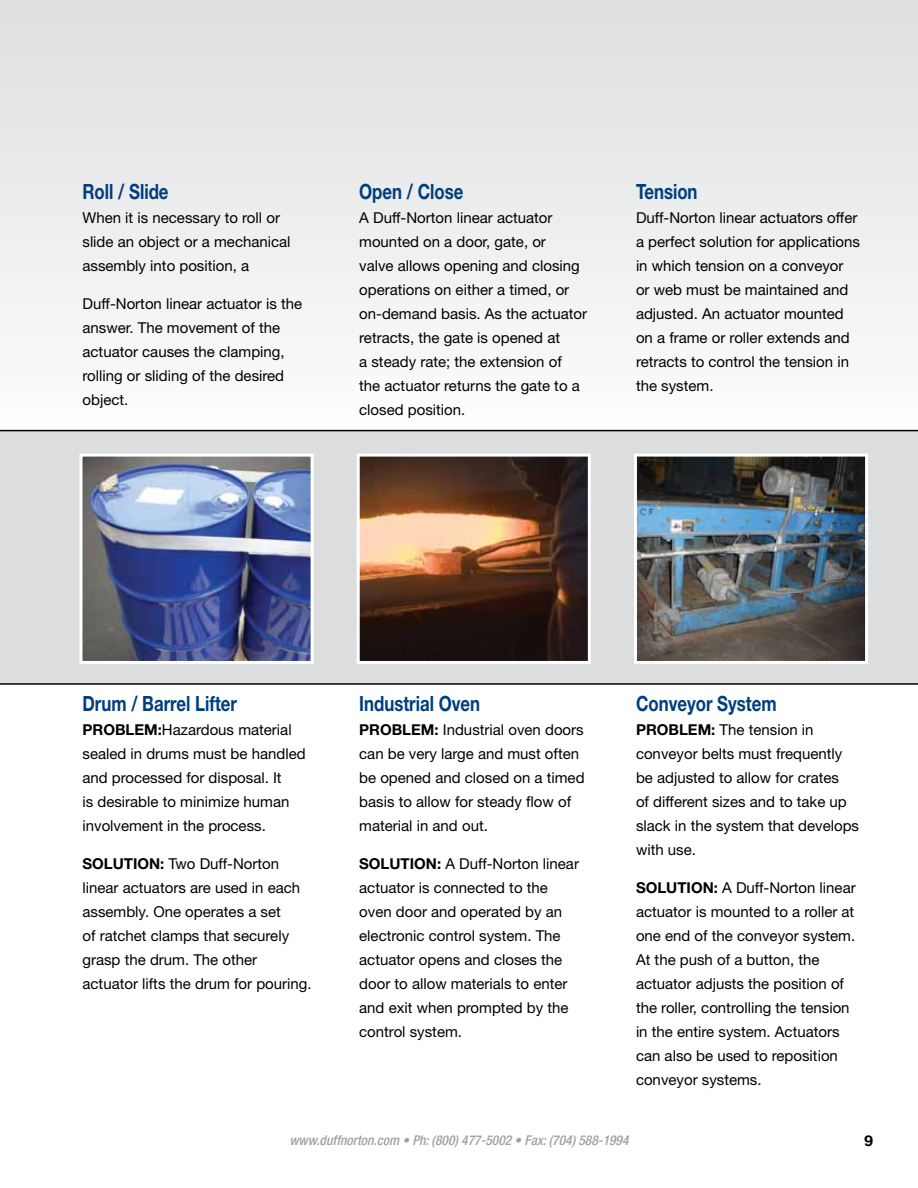
<style>
.page{position:relative;width:918px;height:1188px;background:#fff}
.page>*{position:absolute;margin:0;border:0;box-sizing:border-box;transform-origin:0 0}
.t1{font:700 21px "Helvetica Neue";color:#003e7e;scale:.8 1}
.t2{font:15px/24px "Helvetica Neue";color:#000}
.t3{font:700 15px "Helvetica";color:#000;scale:1.1 1}
.t4{font:italic 500 condensed 13.5px "Helvetica Neue";color:#9fa1a4}
.s1{font-weight:700}
</style>
<div class="page">
<div style="left:0;top:0;width:918px;height:428px;background:linear-gradient(to bottom,#dddfe0,#fdfdfd)"></div>
<div style="left:0;top:430px;width:918px;height:255px;background:#dcddde"></div>
<img style="left:84px;top:458px;width:226px;height:202px">
<div style="left:80px;top:454px;width:234px;height:210px;border:3px solid #fff"></div>
<img style="left:361px;top:458px;width:226px;height:202px">
<div style="left:357px;top:454px;width:234px;height:210px;border:3px solid #fff"></div>
<img style="left:638px;top:458px;width:226px;height:202px">
<div style="left:634px;top:454px;width:234px;height:210px;border:3px solid #fff"></div>
<h1 class="t1" style="left:82px;top:179px;width:109px">Roll / Slide</h1>
<p class="t2" style="left:82px;top:205px;width:210px">When it is necessary to roll or slide an object or a mechanical assembly into position, a</p>
<p class="t2" style="left:82px;top:291px;width:221px">Duff-Norton linear actuator is the answer. The movement of the actuator causes the clamping, rolling or sliding of the desired object.</p>
<h1 class="t1" style="left:359px;top:179px;width:132px">Open / Close</h1>
<p class="t2" style="left:359px;top:205px;width:229px">A Duff-Norton linear actuator mounted on a door, gate, or<br>valve allows opening and closing operations on either a timed, or on-demand basis. As the actuator retracts, the gate is opened at<br>a steady rate; the extension of<br>the actuator returns the gate to a closed position.</p>
<h1 class="t1" style="left:636px;top:179px;width:78px">Tension</h1>
<p class="t2" style="left:636px;top:205px;width:225px">Duff-Norton linear actuators offer a perfect solution for applications in which tension on a conveyor or web must be maintained and adjusted. An actuator mounted on a frame or roller extends and retracts to control the tension in the system.</p>
<h1 class="t1" style="left:82px;top:691px;width:195px">Drum / Barrel Lifter</h1>
<p class="t2" style="left:82px;top:718px;width:225px"><span class="s1">PROBLEM:</span>Hazardous material sealed in drums must be handled and processed for disposal. It<br>is desirable to minimize human involvement in the process.</p>
<p class="t2" style="left:82px;top:851px;width:231px"><span class="s1">SOLUTION:</span> Two Duff-Norton linear actuators are used in each assembly. One operates a set<br>of ratchet clamps that securely grasp the drum. The other actuator lifts the drum for pouring.</p>
<h1 class="t1" style="left:359px;top:691px;width:153px">Industrial Oven</h1>
<p class="t2" style="left:359px;top:718px;width:227px"><span class="s1">PROBLEM:</span> Industrial oven doors can be very large and must often be opened and closed on a timed basis to allow for steady flow of material in and out.</p>
<p class="t2" style="left:359px;top:851px;width:221px"><span class="s1">SOLUTION:</span> A Duff-Norton linear actuator is connected to the oven door and operated by an electronic control system. The actuator opens and closes the door to allow materials to enter and exit when prompted by the control system.</p>
<h1 class="t1" style="left:636px;top:691px;width:177px">Conveyor System</h1>
<p class="t2" style="left:636px;top:718px;width:225px"><span class="s1">PROBLEM:</span> The tension in conveyor belts must frequently be adjusted to allow for crates<br>of different sizes and to take up slack in the system that develops with use.</p>
<p class="t2" style="left:636px;top:875px;width:221px"><span class="s1">SOLUTION:</span> A Duff-Norton linear actuator is mounted to a roller at one end of the conveyor system.<br>At the push of a button, the actuator adjusts the position of the roller, controlling the tension in the entire system. Actuators can also be used to reposition conveyor systems.</p>
<p class="t4" style="left:289px;top:1132px;width:341px">www.duffnorton.com • Ph: (800) 477-5002 • Fax: (704) 588-1994</p>
<p class="t3" style="left:864px;top:1131px;width:10px">9</p>
</div>
